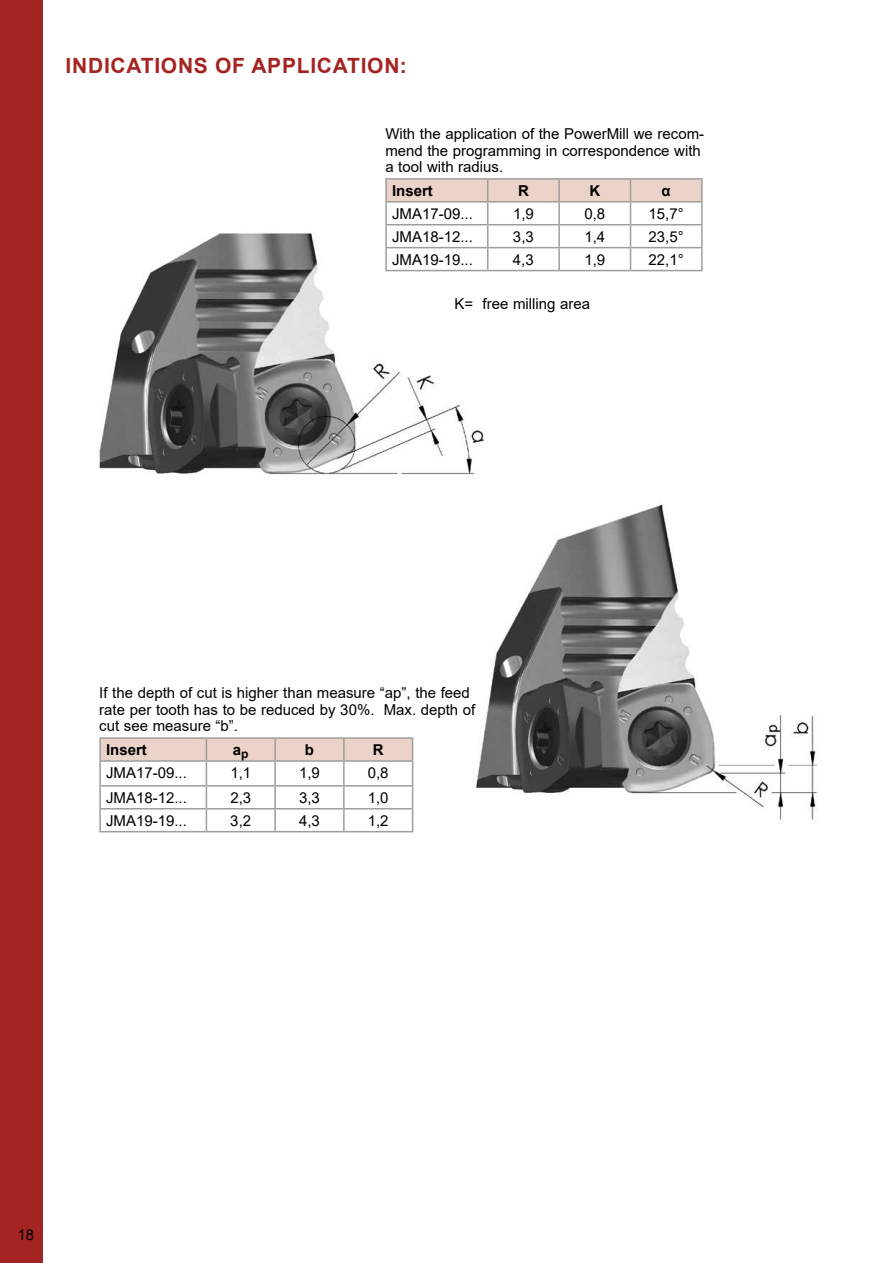
<style>
.page{position:relative;width:893px;height:1263px;background:#fff}
.page>*{position:absolute;margin:0;border:0;box-sizing:border-box;transform-origin:0 0}
.t1{font:700 21px "Arial";letter-spacing:.035em;color:#a42422}
.t2{font:15px/16.5px "Arial";color:#000}
.t3{font:700 15px "Arial";color:#000}
</style>
<div class="page">
<div style="left:0;top:0;width:43px;height:1263px;background:#a42422"></div>
<img style="left:99px;top:233px;width:415px;height:242px">
<img style="left:476px;top:504px;width:341px;height:316px">
<hr style="left:385px;top:180px;width:2px;height:21px;background:#9d9d9c">
<hr style="left:385px;top:178px;width:103px;height:2px;background:#9d9d9c">
<hr style="left:385px;top:201px;width:103px;height:2px;background:#9d9d9c">
<hr style="left:488px;top:178px;width:71px;height:2px;background:#9d9d9c">
<hr style="left:559px;top:178px;width:71px;height:2px;background:#9d9d9c">
<hr style="left:701px;top:180px;width:2px;height:21px;background:#9d9d9c">
<hr style="left:630px;top:178px;width:73px;height:2px;background:#9d9d9c">
<hr style="left:630px;top:201px;width:73px;height:2px;background:#9d9d9c">
<hr style="left:385px;top:203px;width:2px;height:21px;background:#9d9d9c">
<hr style="left:701px;top:203px;width:2px;height:21px;background:#9d9d9c">
<hr style="left:385px;top:225px;width:2px;height:22px;background:#9d9d9c">
<hr style="left:385px;top:224px;width:103px;height:1px;background:#9d9d9c">
<hr style="left:701px;top:225px;width:2px;height:22px;background:#9d9d9c">
<hr style="left:630px;top:224px;width:73px;height:1px;background:#9d9d9c">
<hr style="left:385px;top:248px;width:2px;height:22px;background:#9d9d9c">
<hr style="left:385px;top:247px;width:103px;height:1px;background:#9d9d9c">
<hr style="left:385px;top:270px;width:103px;height:1px;background:#9d9d9c">
<hr style="left:488px;top:270px;width:71px;height:1px;background:#9d9d9c">
<hr style="left:559px;top:270px;width:71px;height:1px;background:#9d9d9c">
<svg style="left:386px;top:179px;width:316px;height:91px"></svg>
<hr style="left:701px;top:248px;width:2px;height:22px;background:#9d9d9c">
<hr style="left:630px;top:247px;width:73px;height:1px;background:#9d9d9c">
<hr style="left:630px;top:270px;width:73px;height:1px;background:#9d9d9c">
<hr style="left:99px;top:739px;width:2px;height:21px;background:#9d9d9c">
<hr style="left:99px;top:737px;width:107px;height:2px;background:#9d9d9c">
<hr style="left:99px;top:760px;width:107px;height:2px;background:#9d9d9c">
<hr style="left:206px;top:737px;width:69px;height:2px;background:#9d9d9c">
<hr style="left:275px;top:737px;width:69px;height:2px;background:#9d9d9c">
<hr style="left:344px;top:737px;width:69px;height:2px;background:#9d9d9c">
<hr style="left:99px;top:762px;width:2px;height:23px;background:#9d9d9c">
<hr style="left:99px;top:787px;width:2px;height:21px;background:#9d9d9c">
<hr style="left:99px;top:785px;width:107px;height:2px;background:#9d9d9c">
<hr style="left:99px;top:809px;width:2px;height:22px;background:#9d9d9c">
<hr style="left:99px;top:808px;width:107px;height:1px;background:#9d9d9c">
<hr style="left:99px;top:831px;width:107px;height:1px;background:#9d9d9c">
<hr style="left:206px;top:831px;width:69px;height:1px;background:#9d9d9c">
<hr style="left:275px;top:831px;width:69px;height:1px;background:#9d9d9c">
<svg style="left:100px;top:738px;width:313px;height:93px"></svg>
<hr style="left:344px;top:808px;width:69px;height:1px;background:#9d9d9c">
<hr style="left:344px;top:831px;width:69px;height:1px;background:#9d9d9c">
<h1 class="t1" style="left:66px;top:51px;width:343px">INDICATIONS OF APPLICATION:</h1>
<p class="t2" style="left:385px;top:126px;width:320px">With the application of the PowerMill we recom&shy;mend the programming in correspondence with a tool with radius.</p>
<p class="t3" style="left:392px;top:180px;width:42px">Insert</p>
<p class="t3" style="left:518px;top:180px;width:12px">R</p>
<p class="t3" style="left:589px;top:180px;width:12px">K</p>
<p class="t3" style="left:662px;top:180px;width:11px">α</p>
<p class="t2" style="left:392px;top:205px;width:82px">JMA17-09...</p>
<p class="t2" style="left:513px;top:205px;width:22px">1,9</p>
<p class="t2" style="left:584px;top:205px;width:22px">0,8</p>
<p class="t2" style="left:649px;top:205px;width:37px">15,7°</p>
<p class="t2" style="left:392px;top:228px;width:82px">JMA18-12...</p>
<p class="t2" style="left:513px;top:228px;width:22px">3,3</p>
<p class="t2" style="left:584px;top:228px;width:22px">1,4</p>
<p class="t2" style="left:649px;top:228px;width:37px">23,5°</p>
<p class="t2" style="left:392px;top:251px;width:82px">JMA19-19...</p>
<p class="t2" style="left:513px;top:251px;width:22px">4,3</p>
<p class="t2" style="left:584px;top:251px;width:22px">1,9</p>
<p class="t2" style="left:649px;top:251px;width:37px">22,1°</p>
<p class="t2" style="left:455px;top:295px;width:137px">K= free milling area</p>
<p class="t2" style="left:99px;top:685px;width:378px">If the depth of cut is higher than measure “ap”, the feed rate per tooth has to be reduced by 30%. Max. depth of cut see measure “b”.</p>
<p class="t3" style="left:106px;top:739px;width:42px">Insert</p>
<p class="t3" style="left:233px;top:739px;width:17px">a<sub>p</sub></p>
<p class="t3" style="left:305px;top:739px;width:11px">b</p>
<p class="t3" style="left:373px;top:739px;width:12px">R</p>
<p class="t2" style="left:106px;top:764px;width:82px">JMA17-09...</p>
<p class="t2" style="left:230px;top:764px;width:22px">1,1</p>
<p class="t2" style="left:299px;top:764px;width:22px">1,9</p>
<p class="t2" style="left:368px;top:764px;width:22px">0,8</p>
<p class="t2" style="left:106px;top:789px;width:82px">JMA18-12...</p>
<p class="t2" style="left:230px;top:789px;width:22px">2,3</p>
<p class="t2" style="left:299px;top:789px;width:22px">3,3</p>
<p class="t2" style="left:368px;top:789px;width:22px">1,0</p>
<p class="t2" style="left:106px;top:812px;width:82px">JMA19-19...</p>
<p class="t2" style="left:230px;top:812px;width:22px">3,2</p>
<p class="t2" style="left:299px;top:812px;width:22px">4,3</p>
<p class="t2" style="left:368px;top:812px;width:22px">1,2</p>
<p class="t2" style="left:17px;top:1226px;width:18px">18</p>
</div>
